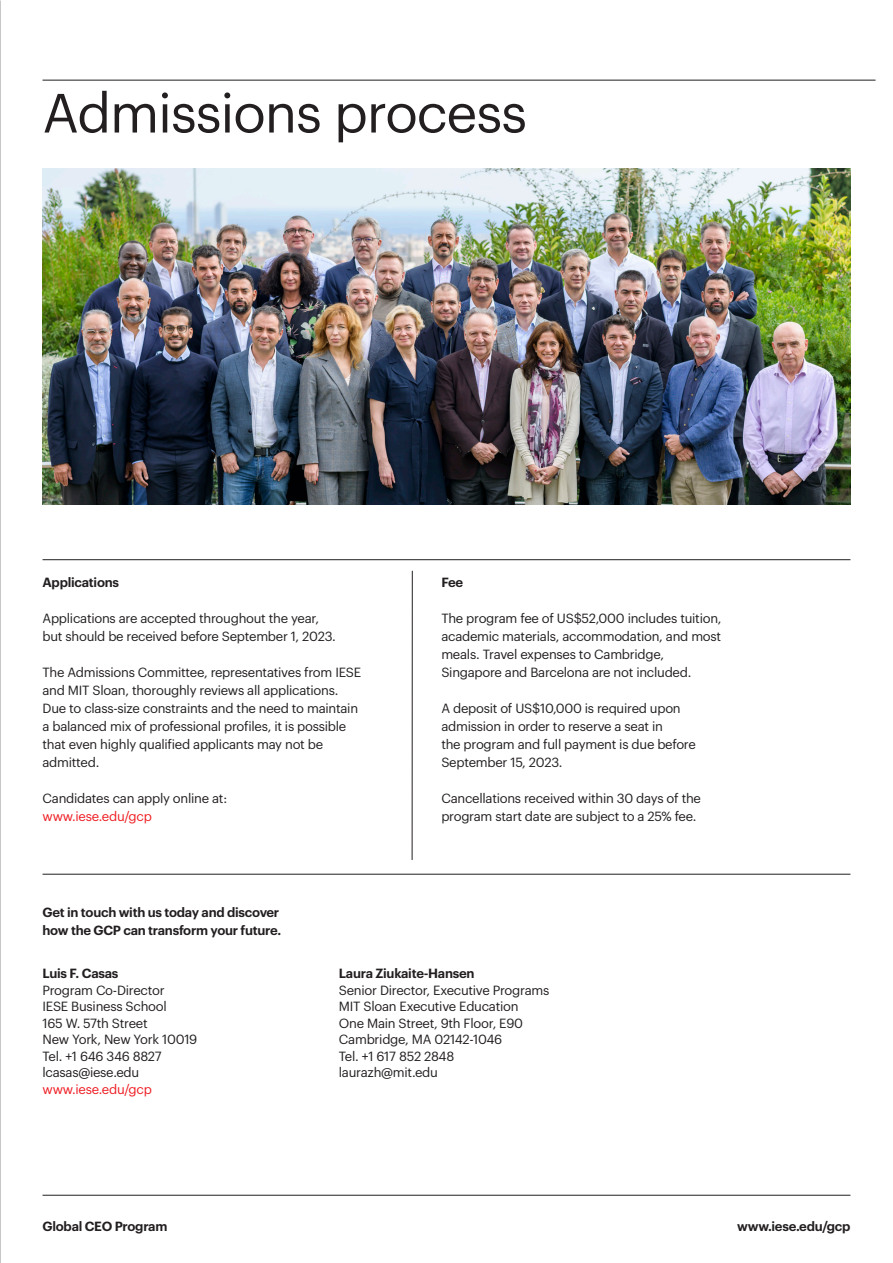
<style>
.page{position:relative;width:893px;height:1263px;background:#fff}
.page>*{position:absolute;margin:0;border:0;box-sizing:border-box;transform-origin:0 0}
.t1{font:54px "Graphik";letter-spacing:-.02em;color:#231f20}
.Testimonial_20___24{font:13.05px/18px "Graphik";letter-spacing:-.02em;color:#231f20}
.Texto_Base_8_7___12{font:13.05px "Graphik";letter-spacing:-.02em;color:#231f20}
.Texto_Base_8_7___12-2{font:600 13.05px/18px "Graphik";letter-spacing:-.02em;color:#231f20}
.Texto_Base_8_7___12-3{font:13.05px "Graphik";letter-spacing:-.02em;color:#ee1d23}
.Testimonial_20___24-2{font:13.05px "Graphik";letter-spacing:-.02em;color:#ee1d23}
</style>
<div class="page">
<hr style="left:43px;top:1195px;width:807px;height:1px;background:#231f20">
<hr style="left:43px;top:80px;width:832px;height:1px;background:#231f20">
<hr style="left:43px;top:874px;width:807px;height:1px;background:#231f20">
<hr style="left:43px;top:559px;width:807px;height:1px;background:#231f20">
<hr style="left:412px;top:571px;width:1px;height:289px;background:#231f20">
<img style="left:0;top:0;width:1px;height:1263px">
<img style="left:43px;top:169px;width:807px;height:336px">
<p class="t1" style="left:43px;top:72px;width:486px">Admissions process</p>
<p class="Texto_Base_8_7___12-2" style="left:43px;top:572px;width:78px">Applications</p>
<p class="Testimonial_20___24" style="left:43px;top:608px;width:295px">Applications are accepted throughout the year, but should be received before September 1, 2023.</p>
<p class="Testimonial_20___24" style="left:43px;top:662px;width:320px">The Admissions Committee, representatives from IESE and MIT Sloan, thoroughly reviews all applications.<br>Due to class-size constraints and the need to maintain a balanced mix of professional profiles, it is possible that even highly qualified applicants may not be admitted.</p>
<p class="Testimonial_20___24" style="left:43px;top:788px;width:186px">Candidates can apply online at:</p>
<p class="Testimonial_20___24-2" style="left:43px;top:806px;width:111px">www.iese.edu/gcp</p>
<p class="Texto_Base_8_7___12-2" style="left:43px;top:902px;width:240px">Get in touch with us today and discover how the GCP can transform your future.</p>
<p class="Texto_Base_8_7___12-2" style="left:441px;top:572px;width:23px">Fee</p>
<p class="Testimonial_20___24" style="left:441px;top:608px;width:282px">The program fee of US$52,000 includes tuition, academic materials, accommodation, and most meals. Travel expenses to Cambridge, Singapore and Barcelona are not included.</p>
<p class="Testimonial_20___24" style="left:441px;top:698px;width:256px">A deposit of US$10,000 is required upon admission in order to reserve a seat in<br>the program and full payment is due before September 15, 2023.</p>
<p class="Testimonial_20___24" style="left:441px;top:788px;width:261px">Cancellations received within 30 days of the program start date are subject to a 25% fee.</p>
<p class="Texto_Base_8_7___12-2" style="left:43px;top:963px;width:77px">Luis F. Casas</p>
<p class="Texto_Base_8_7___12" style="left:43px;top:980px;width:124px">Program Co-Director</p>
<p class="Texto_Base_8_7___12" style="left:43px;top:996px;width:126px">IESE Business School</p>
<p class="Texto_Base_8_7___12" style="left:43px;top:1013px;width:107px">165 W. 57th Street</p>
<p class="Texto_Base_8_7___12" style="left:43px;top:1029px;width:156px">New York, New York 10019</p>
<p class="Texto_Base_8_7___12" style="left:43px;top:1046px;width:121px">Tel. +1 646 346 8827</p>
<p class="Texto_Base_8_7___12" style="left:43px;top:1062px;width:98px">lcasas@iese.edu</p>
<p class="Texto_Base_8_7___12-3" style="left:43px;top:1079px;width:111px">www.iese.edu/gcp</p>
<p class="Texto_Base_8_7___12-2" style="left:339px;top:963px;width:137px">Laura Ziukaite-Hansen</p>
<p class="Texto_Base_8_7___12" style="left:339px;top:980px;width:212px">Senior Director, Executive Programs</p>
<p class="Texto_Base_8_7___12" style="left:339px;top:997px;width:181px">MIT Sloan Executive Education</p>
<p class="Texto_Base_8_7___12" style="left:339px;top:1013px;width:186px">One Main Street, 9th Floor, E90</p>
<p class="Texto_Base_8_7___12" style="left:339px;top:1030px;width:165px">Cambridge, MA 02142-1046</p>
<p class="Texto_Base_8_7___12" style="left:339px;top:1046px;width:117px">Tel. +1 617 852 2848</p>
<p class="Texto_Base_8_7___12" style="left:339px;top:1063px;width:101px">laurazh@mit.edu</p>
<p class="Texto_Base_8_7___12-2" style="left:43px;top:1216px;width:126px">Global CEO Program</p>
<p class="Texto_Base_8_7___12-2" style="left:737px;top:1216px;width:115px">www.iese.edu/gcp</p>
</div>
